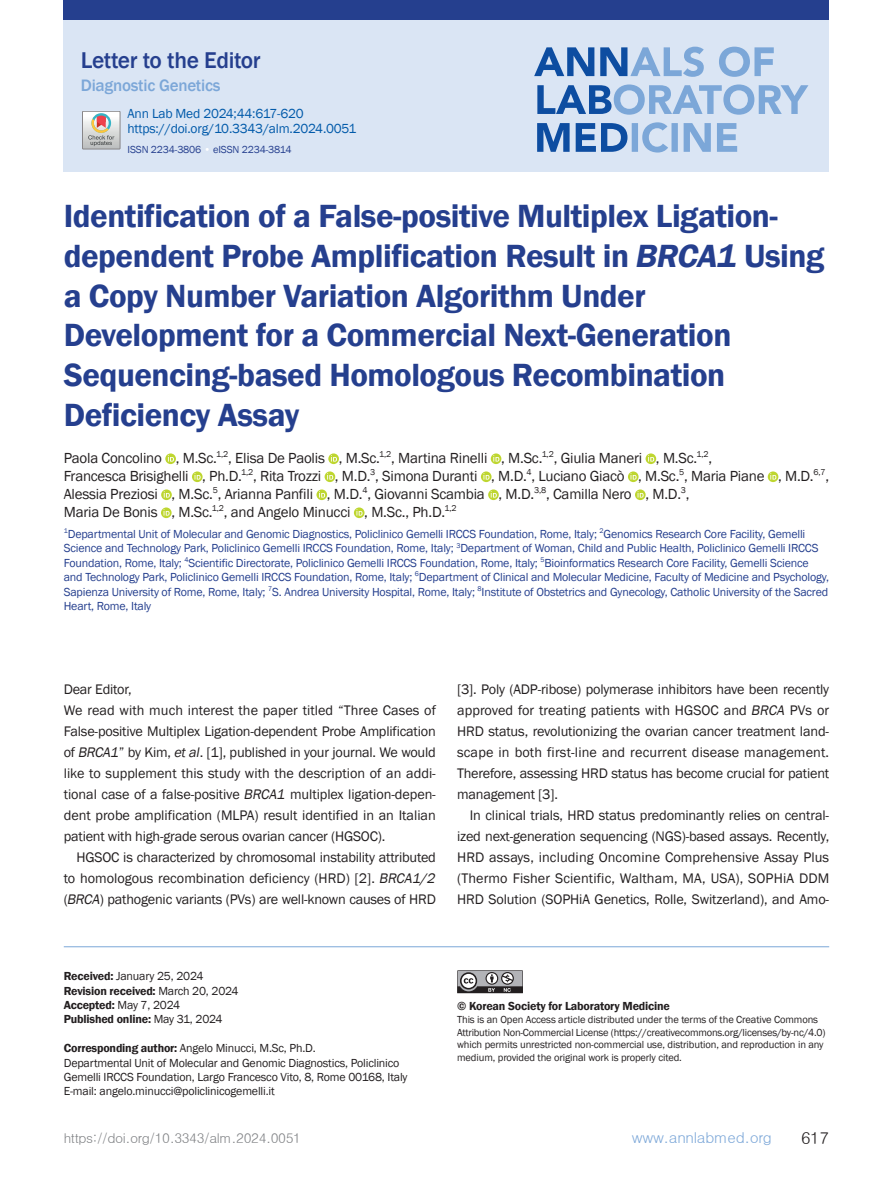
<style>
.page{position:relative;width:893px;height:1191px;background:#fff}
.page>*{position:absolute;margin:0;border:0;box-sizing:border-box;transform-origin:0 0}
.t1{font:600 33px/39.6px "Franklin Gothic";letter-spacing:-.015em;color:#253f8e}
.t2{font:500 23.4px "Franklin Gothic";letter-spacing:-.015em;color:#253f8e}
.t3{font:500 16.95px "Franklin Gothic";letter-spacing:-.015em;color:#7ca7d8}
.t4{font:16.5px "Dotum";color:#231f20}
.t5{font:15px/18px "Franklin Gothic";letter-spacing:-.015em;color:#231f20}
.t6{font:15px "Dotum";letter-spacing:-.02em;color:#7ca7d8}
.t7{font:14.25px/21px "Franklin Gothic";letter-spacing:-.015em;color:#231f20}
.t8{font:13.5px/15px "Franklin Gothic";letter-spacing:-.015em;color:#015aaa}
.t9{font:13.5px "Dotum";letter-spacing:-.03em;color:#808285}
.t10{font:12px/14.4px "Franklin Gothic";letter-spacing:-.015em;color:#253f8e}
.t11{font:12px/14.4px "Franklin Gothic";letter-spacing:-.015em;color:#231f20}
.t12{font:600 12px/14.4px "Franklin Gothic";letter-spacing:-.015em;color:#231f20}
.t13{font:10.5px/12.6px "Franklin Gothic";letter-spacing:-.01em;color:#231f20}
.t14{font:10.5px "Franklin Gothic";letter-spacing:-.015em;color:#253f8e}
.s1{color:#fff}
.s2{font-style:italic}
.s3{font-weight:400}
.s4{font-weight:600}
</style>
<div class="page">
<div style="left:64px;top:0;width:765px;height:172px;background:#dae5f4"></div>
<div style="left:64px;top:0;width:765px;height:19px;background:#253f8e"></div>
<svg style="left:537px;top:122px;width:200px;height:30px"></svg>
<svg style="left:537px;top:84px;width:271px;height:31px"></svg>
<svg style="left:534px;top:47px;width:240px;height:30px"></svg>
<svg style="left:82px;top:111px;width:38px;height:38px"></svg>
<svg style="left:165px;top:453px;width:11px;height:11px"></svg>
<svg style="left:168px;top:455px;width:6px;height:6px"></svg>
<svg style="left:328px;top:453px;width:11px;height:11px"></svg>
<svg style="left:331px;top:455px;width:6px;height:6px"></svg>
<svg style="left:491px;top:453px;width:10px;height:11px"></svg>
<svg style="left:493px;top:455px;width:6px;height:6px"></svg>
<svg style="left:646px;top:453px;width:10px;height:11px"></svg>
<svg style="left:648px;top:455px;width:6px;height:6px"></svg>
<svg style="left:192px;top:471px;width:11px;height:11px"></svg>
<svg style="left:195px;top:473px;width:6px;height:6px"></svg>
<svg style="left:325px;top:471px;width:10px;height:11px"></svg>
<svg style="left:327px;top:473px;width:6px;height:6px"></svg>
<svg style="left:481px;top:471px;width:10px;height:11px"></svg>
<svg style="left:483px;top:473px;width:6px;height:6px"></svg>
<svg style="left:628px;top:471px;width:11px;height:11px"></svg>
<svg style="left:631px;top:473px;width:6px;height:6px"></svg>
<svg style="left:768px;top:471px;width:10px;height:11px"></svg>
<svg style="left:770px;top:473px;width:6px;height:6px"></svg>
<svg style="left:161px;top:489px;width:11px;height:11px"></svg>
<svg style="left:164px;top:491px;width:6px;height:6px"></svg>
<svg style="left:316px;top:489px;width:11px;height:11px"></svg>
<svg style="left:319px;top:491px;width:6px;height:6px"></svg>
<svg style="left:488px;top:489px;width:11px;height:11px"></svg>
<svg style="left:491px;top:491px;width:6px;height:6px"></svg>
<svg style="left:635px;top:489px;width:11px;height:11px"></svg>
<svg style="left:638px;top:491px;width:6px;height:6px"></svg>
<svg style="left:161px;top:507px;width:11px;height:11px"></svg>
<svg style="left:164px;top:509px;width:6px;height:6px"></svg>
<svg style="left:354px;top:507px;width:11px;height:11px"></svg>
<svg style="left:356px;top:509px;width:7px;height:6px"></svg>
<svg style="left:457px;top:970px;width:66px;height:23px"></svg>
<hr style="left:64px;top:946px;width:765px;height:1px;background:#7ca7d8">
<h2 class="t2" style="left:81px;top:46px;width:181px">Letter to the Editor</h2>
<p class="t3" style="left:81px;top:75px;width:141px">Diagnostic Genetics</p>
<p class="t8" style="left:128px;top:106px;width:230px">Ann Lab Med 2024;44:617-620 https://doi.org/10.3343/alm.2024.0051</p>
<p class="t14" style="left:128px;top:143px;width:166px">ISSN 2234-3806 <span class="s1">•</span> eISSN 2234-3814</p>
<p class="t1" style="left:64px;top:197px;width:762px">Identification of a False-positive Multiplex Ligation&shy;dependent Probe Amplification Result in <span class="s2">BRCA1</span> Using a Copy Number Variation Algorithm Under Development for a Commercial Next-Generation Sequencing-based Homologous Recombination Deficiency Assay</p>
<p class="t5" style="left:64px;top:449px;width:767px">Paola Concolino , M.Sc.<sup>1,2</sup>, Elisa De Paolis , M.Sc.<sup>1,2</sup>, Martina Rinelli , M.Sc.<sup>1,2</sup>, Giulia Maneri , M.Sc.<sup>1,2</sup>,<br>Francesca Brisighelli , Ph.D.<sup>1,2</sup>, Rita Trozzi , M.D.<sup>3</sup>, Simona Duranti , M.D.<sup>4</sup>, Luciano Giacò , M.Sc.<sup>5</sup>, Maria Piane , M.D.<sup>6,7</sup>, Alessia Preziosi , M.Sc.<sup>5</sup>, Arianna Panfili , M.D.<sup>4</sup>, Giovanni Scambia , M.D.<sup>3,8</sup>, Camilla Nero , M.D.<sup>3</sup>,<br>Maria De Bonis , M.Sc.<sup>1,2</sup>, and Angelo Minucci , M.Sc., Ph.D.<sup>1,2</sup></p>
<p class="t10" style="left:64px;top:527px;width:767px"><sup>1</sup>Departmental Unit of Molecular and Genomic Diagnostics, Policlinico Gemelli IRCCS Foundation, Rome, Italy; <sup>2</sup>Genomics Research Core Facility, Gemelli Science and Technology Park, Policlinico Gemelli IRCCS Foundation, Rome, Italy; <sup>3</sup>Department of Woman, Child and Public Health, Policlinico Gemelli IRCCS Foundation, Rome, Italy; <sup>4</sup>Scientific Directorate, Policlinico Gemelli IRCCS Foundation, Rome, Italy; <sup>5</sup>Bioinformatics Research Core Facility, Gemelli Science and Technology Park, Policlinico Gemelli IRCCS Foundation, Rome, Italy; <sup>6</sup>Department of Clinical and Molecular Medicine, Faculty of Medicine and Psychology, Sapienza University of Rome, Rome, Italy; <sup>7</sup>S. Andrea University Hospital, Rome, Italy; <sup>8</sup>Institute of Obstetrics and Gynecology, Catholic University of the Sacred Heart, Rome, Italy</p>
<p class="t7" style="left:64px;top:679px;width:374px">Dear Editor,<br>We read with much interest the paper titled “Three Cases of False-positive Multiplex Ligation-dependent Probe Amplification of <span class="s2">BRCA1</span>” by Kim, <span class="s2">etal</span>. [1], published in your journal. We would like to supplement this study with the description of an addi&shy;tional case of a false-positive <span class="s2">BRCA1</span> multiplex ligation-depen&shy;dent probe amplification (MLPA) result identified in an Italian patient with high-grade serous ovarian cancer (HGSOC).</p>
<p class="t7" style="left:64px;top:847px;width:376px;text-indent:13px">HGSOC is characterized by chromosomal instability attributed to homologous recombination deficiency (HRD) [2]. <span class="s2">BRCA1/2 </span>(<span class="s2">BRCA</span>) pathogenic variants (PVs) are well-known causes of HRD</p>
<p class="t7" style="left:457px;top:679px;width:374px;text-align:justify">[3]. Poly (ADP-ribose) polymerase inhibitors have been recently approved for treating patients with HGSOC and <span class="s2">BRCA</span> PVs or HRD status, revolutionizing the ovarian cancer treatment land&shy;scape in both first-line and recurrent disease management.<br>Therefore, assessing HRD status has become crucial for patient management [3].</p>
<p class="t7" style="left:457px;top:805px;width:374px;text-align:justify;text-indent:13px">In clinical trials, HRD status predominantly relies on central&shy;ized next-generation sequencing (NGS)-based assays. Recently, HRD assays, including Oncomine Comprehensive Assay Plus (Thermo Fisher Scientific, Waltham, MA, USA), SOPHiA DDM HRD Solution (SOPHiA Genetics, Rolle, Switzerland), and Amo-</p>
<p class="t12" style="left:64px;top:969px;width:176px">Received: <span class="s3">January 25, 2024<br></span>Revision received: <span class="s3">March 20, 2024<br></span>Accepted: <span class="s3">May 7, 2024<br></span>Published online: <span class="s3">May 31, 2024</span></p>
<p class="t11" style="left:64px;top:1041px;width:345px"><span class="s4">Corresponding author:</span> Angelo Minucci, M.Sc, Ph.D.<br>Departmental Unit of Molecular and Genomic Diagnostics, Policlinico Gemelli IRCCS Foundation, Largo Francesco Vito, 8, Rome 00168, Italy E-mail: angelo.minucci@policlinicogemelli.it</p>
<p class="t12" style="left:457px;top:998px;width:214px">© Korean Society for Laboratory Medicine</p>
<p class="t13" style="left:457px;top:1013px;width:370px">This is an Open Access article distributed under the terms of the Creative Commons Attribution Non-Commercial License (https://creativecommons.org/licenses/by-nc/4.0) which permits unrestricted non-commercial use, distribution, and reproduction in any medium, provided the original work is properly cited.</p>
<p class="t9" style="left:64px;top:1131px;width:239px">https://doi.org/10.3343/alm.2024.0051</p>
<p class="t6" style="left:632px;top:1130px;width:142px">www.annlabmed.org</p>
<p class="t4" style="left:801px;top:1129px;width:30px">617</p>
</div>
